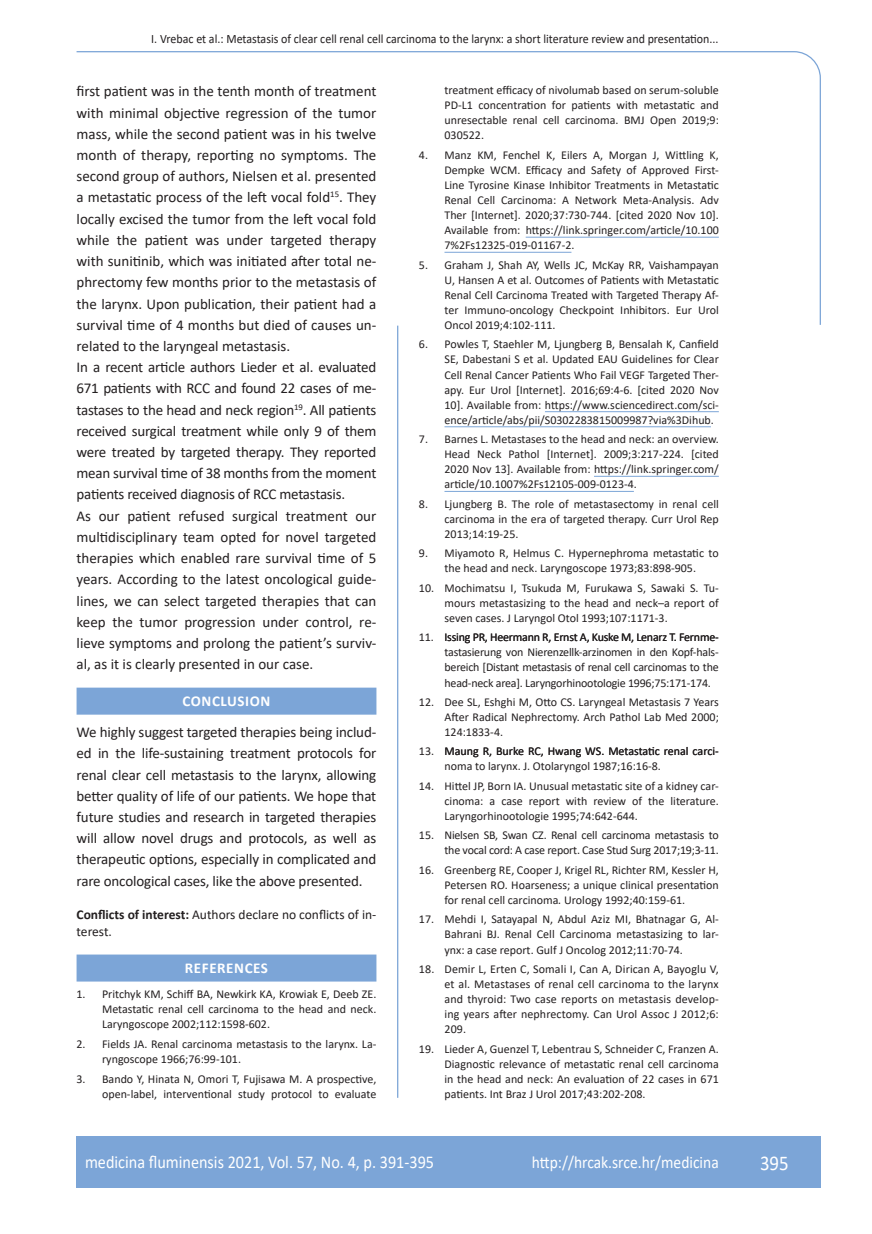
<style>
.page{position:relative;width:872px;height:1234px;background:#fff}
.page>*{position:absolute;margin:0;border:0;box-sizing:border-box;transform-origin:0 0}
.t1{font:21px "Calibri";color:#fff;scale:.9 1}
.t2{font:18px "Calibri";color:#fff;scale:.9 1}
.t3{font:17.25px "Calibri";color:#fff;scale:.9 1}
.osnovni_tekst_engl{font:15px/21.1px "Calibri";letter-spacing:-.01em;color:#231f20;text-align:justify}
.naslov_ruler{font:700 15px "Calibri";letter-spacing:.04em;color:#fff}
.izjava{font:13.5px/16.6px "Calibri";color:#231f20}
.glava{font:12.75px "Calibri";color:#231f20;scale:.94 1}
.literatura{font:12px/15.1px "Calibri";color:#231f20;text-align:justify}
.literatura-2{font:12px/15.1px "Calibri";letter-spacing:-.02em;color:#231f20;text-align:right}
.s1{font-weight:700}
.s2{font-style:italic}
</style>
<div class="page">
<svg style="left:76px;top:51px;width:745px;height:275px"></svg>
<hr style="left:397px;top:325px;width:1px;height:772px;background:#7ca5d7">
<div style="left:77px;top:1135px;width:744px;height:51px;background:#7ca5d7"></div>
<div style="left:77px;top:687px;width:299px;height:27px;background:#7ca5d7"></div>
<div style="left:77px;top:954px;width:299px;height:27px;background:#7ca5d7"></div>
<hr style="left:525px;top:237px;width:194px;height:1px;background:#7ca5d7">
<hr style="left:444px;top:252px;width:127px;height:1px;background:#7ca5d7">
<hr style="left:545px;top:411px;width:174px;height:1px;background:#7ca5d7">
<hr style="left:444px;top:426px;width:267px;height:1px;background:#7ca5d7">
<hr style="left:594px;top:476px;width:125px;height:1px;background:#7ca5d7">
<hr style="left:444px;top:491px;width:190px;height:1px;background:#7ca5d7">
<p class="glava" style="left:151px;top:29px;width:605px">I. Vrebac et al.: Metastasis of clear cell renal cell carcinoma to the larynx: a short literature review and presentation...</p>
<p class="osnovni_tekst_engl" style="left:77px;top:80px;width:301px">first patient was in the tenth month of treatment with minimal objective regression of the tumor mass, while the second patient was in his twelve month of therapy, reporting no symptoms. The second group of authors, Nielsen et al. presented a metastatic process of the left vocal fold<sup>15</sup>. They locally excised the tumor from the left vocal fold while the patient was under targeted therapy with sunitinib, which was initiated after total ne&shy;phrectomy few months prior to the metastasis of the larynx. Upon publication, their patient had a survival time of 4 months but died of causes un&shy;related to the laryngeal metastasis.</p>
<p class="osnovni_tekst_engl" style="left:77px;top:356px;width:301px">In a recent article authors Lieder et al. evaluated 671 patients with RCC and found 22 cases of me&shy;tastases to the head and neck region<sup>19</sup>. All patients received surgical treatment while only 9 of them were treated by targeted therapy. They reported mean survival time of 38 months from the moment patients received diagnosis of RCC metastasis.</p>
<p class="osnovni_tekst_engl" style="left:77px;top:504px;width:301px">As our patient refused surgical treatment our multidisciplinary team opted for novel targeted therapies which enabled rare survival time of 5 years. According to the latest oncological guide&shy;lines, we can select targeted therapies that can keep the tumor progression under control, re&shy;lieve symptoms and prolong the patient’s surviv&shy;al, as it is clearly presented in our case.</p>
<p class="naslov_ruler" style="left:182px;top:690px;width:89px">CONCLUSION</p>
<p class="osnovni_tekst_engl" style="left:77px;top:721px;width:301px">We highly suggest targeted therapies being includ&shy;ed in the life-sustaining treatment protocols for renal clear cell metastasis to the larynx, allowing better quality of life of our patients. We hope that future studies and research in targeted therapies will allow novel drugs and protocols, as well as therapeutic options, especially in complicated and rare oncological cases, like the above presented.</p>
<p class="izjava" style="left:77px;top:906px;width:301px"><span class="s1">Conflicts of interest:</span> Authors declare no conflicts of in&shy;terest.</p>
<p class="naslov_ruler" style="left:185px;top:957px;width:85px">REFERENCES</p>
<p class="literatura" style="left:102px;top:985px;width:276px;text-indent:-26px">1. Pritchyk KM, Schiff BA, Newkirk KA, Krowiak E, Deeb ZE.<br>Metastatic renal cell carcinoma to the head and neck.<br>Laryngoscope 2002;112:1598-602.</p>
<p class="literatura" style="left:102px;top:1035px;width:276px;text-indent:-26px">2. Fields JA. Renal carcinoma metastasis to the larynx. La&shy;ryngoscope 1966;76:99-101.</p>
<p class="literatura" style="left:77px;top:1070px;width:301px;text-align:right">3. Bando Y, Hinata N, Omori T, Fujisawa M. A prospective, open-label, interventional study protocol to evaluate</p>
<p class="literatura" style="left:444px;top:82px;width:276px">treatment efficacy of nivolumab based on serum-soluble PD-L1 concentration for patients with metastatic and unresectable renal cell carcinoma. BMJ Open 2019;9:<br>030522.</p>
<p class="literatura" style="left:444px;top:147px;width:276px;text-indent:-26px">4. Manz KM, Fenchel K, Eilers A, Morgan J, Wittling K, Dempke WCM. Efficacy and Safety of Approved First-Line Tyrosine Kinase Inhibitor Treatments in Metastatic Renal Cell Carcinoma: A Network Meta-Analysis. Adv Ther [Internet]. 2020;37:730-744. [cited 2020 Nov 10].<br>Available from: https://link.springer.com/article/10.100<br>7%2Fs12325-019-01167-2.</p>
<p class="literatura" style="left:444px;top:257px;width:276px;text-indent:-26px">5. Graham J, Shah AY, Wells JC, McKay RR, Vaishampayan U, Hansen A et al. Outcomes of Patients with Metastatic Renal Cell Carcinoma Treated with Targeted Therapy Af&shy;ter Immuno-oncology Checkpoint Inhibitors. Eur Urol Oncol 2019;4:102-111.</p>
<p class="literatura" style="left:444px;top:336px;width:276px;text-indent:-26px">6. Powles T, Staehler M, Ljungberg B, Bensalah K, Canfield SE, Dabestani S et al. Updated EAU Guidelines for Clear Cell Renal Cancer Patients Who Fail VEGF Targeted Ther&shy;apy. Eur Urol [Internet]. 2016;69:4-6. [cited 2020 Nov 10]. Available from: https://www.sciencedirect.com/sci&shy;ence/article/abs/pii/S0302283815009987?via%3Dihub.</p>
<p class="literatura" style="left:444px;top:431px;width:276px;text-indent:-26px">7. Barnes L. Metastases to the head and neck: an overview.<br>Head Neck Pathol [Internet]. 2009;3:217-224. [cited 2020 Nov 13]. Available from: https://link.springer.com/ article/10.1007%2Fs12105-009-0123-4.</p>
<p class="literatura" style="left:444px;top:496px;width:276px;text-indent:-26px">8. Ljungberg B. The role of metastasectomy in renal cell carcinoma in the era of targeted therapy. Curr Urol Rep 2013;14:19-25.</p>
<p class="literatura" style="left:419px;top:545px;width:301px;text-align:center">9. Miyamoto R, Helmus C. Hypernephroma metastatic to the head and neck. Laryngoscope 1973;83:898-905.</p>
<p class="literatura" style="left:444px;top:579px;width:276px;text-indent:-26px">10. Mochimatsu I, Tsukuda M, Furukawa S, Sawaki S. Tu&shy;mours metastasizing to the head and neck–a report of seven cases. J Laryngol Otol 1993;107:1171-3.</p>
<p class="literatura" style="left:444px;top:629px;width:276px;text-indent:-26px">11. Issing PR, Heermann R, Ernst A, Kuske M, Lenarz T. Fernme&shy;tastasierung von Nierenzellk-arzinomen in den Kopf-hals&shy;bereich [Distant metastasis of renal cell carcinomas to the head-neck area]. Laryngorhinootologie 1996;75:171-174.</p>
<p class="literatura" style="left:444px;top:693px;width:276px;text-indent:-26px">12. Dee SL, Eshghi M, Otto CS. Laryngeal Metastasis 7 Years After Radical Nephrectomy. Arch Pathol Lab Med 2000; 124:1833-4.</p>
<p class="literatura" style="left:444px;top:743px;width:276px;text-indent:-26px">13. Maung R, Burke RC, Hwang WS. Metastatic renal carci&shy;noma to larynx. J. Otolaryngol 1987;16:16-8.</p>
<p class="literatura" style="left:444px;top:777px;width:276px;text-indent:-26px">14. Hittel JP, Born IA. Unusual metastatic site of a kidney car&shy;cinoma: a case report with review of the literature.<br>Laryngorhinootologie 1995;74:642-644.</p>
<p class="literatura-2" style="left:419px;top:827px;width:301px">15. Nielsen SB, Swan CZ. Renal cell carcinoma metastasis to the vocal cord: A case report. Case Stud Surg 2017;19;3-11.</p>
<p class="literatura" style="left:444px;top:861px;width:276px;text-indent:-26px">16. Greenberg RE, Cooper J, Krigel RL, Richter RM, Kessler H, Petersen RO. Hoarseness; a unique clinical presentation for renal cell carcinoma<span class="s2">.</span> Urology 1992;40:159-61.</p>
<p class="literatura" style="left:444px;top:911px;width:276px;text-indent:-26px">17. Mehdi I, Satayapal N, Abdul Aziz MI, Bhatnagar G, Al-Bahrani BJ. Renal Cell Carcinoma metastasizing to lar&shy;ynx: a case report. Gulf J Oncolog 2012;11:70-74.</p>
<p class="literatura" style="left:444px;top:960px;width:276px;text-indent:-26px">18. Demir L, Erten C, Somali I, Can A, Dirican A, Bayoglu V, et al. Metastases of renal cell carcinoma to the larynx and thyroid: Two case reports on metastasis develop&shy;ing years after nephrectomy. Can Urol Assoc J 2012;6:<br>209.</p>
<p class="literatura" style="left:444px;top:1040px;width:276px;text-indent:-26px">19. Lieder A, Guenzel T, Lebentrau S, Schneider C, Franzen A.<br>Diagnostic relevance of metastatic renal cell carcinoma in the head and neck: An evaluation of 22 cases in 671 patients. Int Braz J Urol 2017;43:202-208.</p>
<p class="t2" style="left:85px;top:1149px;width:389px">medicina fluminensis 2021, Vol. 57, No. 4, p. 391-395</p>
<p class="t3" style="left:532px;top:1150px;width:209px">http://hrcak.srce.hr/medicina</p>
<p class="t1" style="left:760px;top:1147px;width:33px">395</p>
</div>
